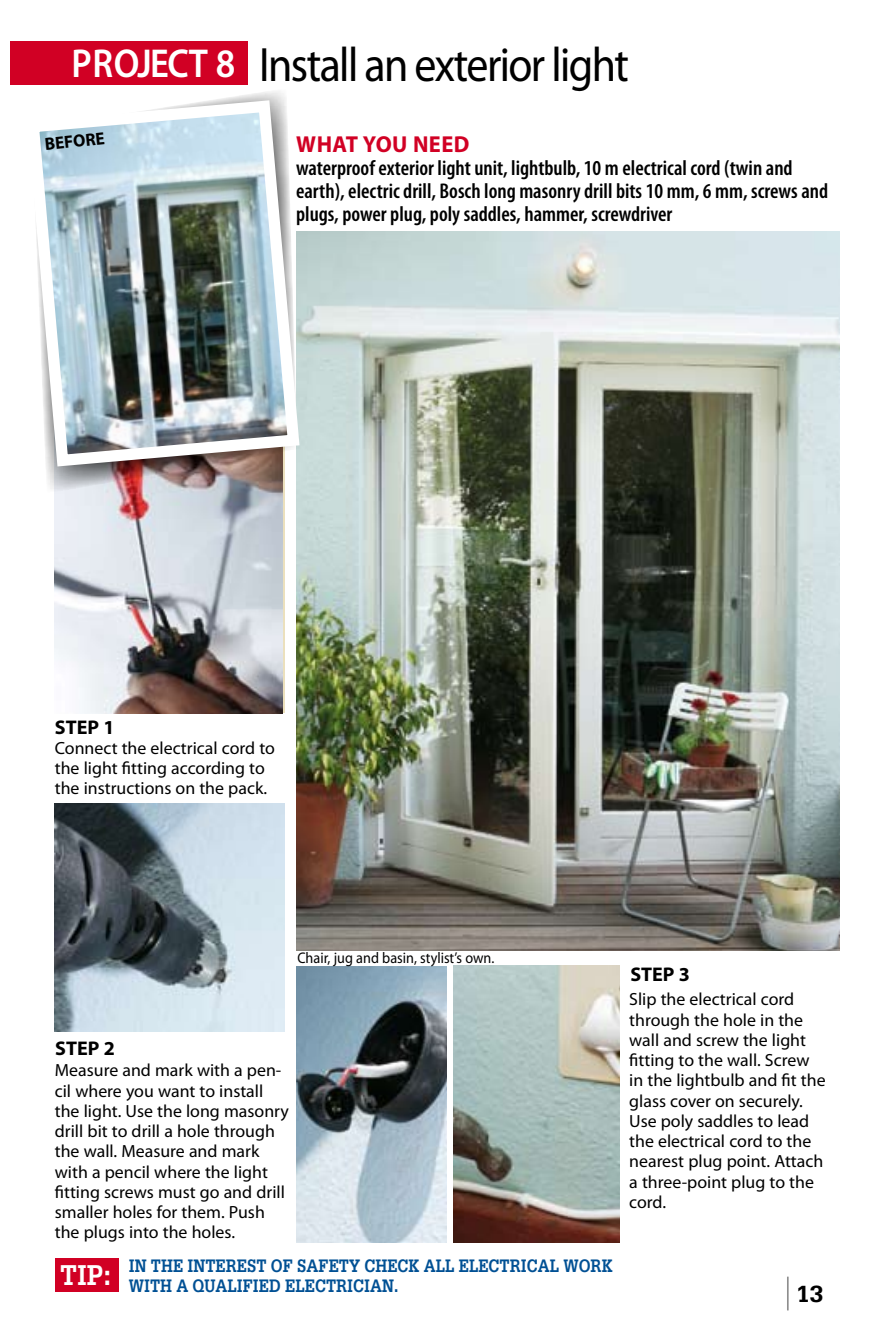
<style>
.page{position:relative;width:872px;height:1340px;background:#fff}
.page>*{position:absolute;margin:0;border:0;box-sizing:border-box;transform-origin:0 0}
.t1{font:48.38px "Myriad Pro";letter-spacing:-.035em;color:#000;scale:.91 1}
.t2{font:700 30.38px "Serifa Std";color:#fff;scale:.84 1}
.t3{font:700 24.75px "Serifa Std";color:#000}
.t4{font:700 23.18px "Myriad Pro";letter-spacing:.02em;color:#d10024}
.t5{font:600 condensed 21.38px/22.9px "Myriad Pro";color:#000}
.t6{font:700 19.8px "Myriad Pro";color:#000}
.t7{font:700 19.12px "Serifa Std";color:#005094;scale:.8 1}
.t8{font:17.55px/20.2px "Myriad Pro";color:#000}
.t9{font:700 17.55px "Myriad Pro";color:#000}
.t10{font:15.53px "Myriad Pro";color:#000;scale:.92 1}
.s1{font-weight:600;font-size:40.5px;color:#fff}
.s2{font-family:"Myriad Pro";font-weight:400;font-size:33.75px}
</style>
<div class="page">
<img style="left:296px;top:231px;width:543px;height:719px">
<div style="left:11px;top:41px;width:237px;height:43px;background:#d10024"></div>
<img style="left:54px;top:494px;width:228px;height:219px">
<img style="left:54px;top:803px;width:230px;height:228px">
<img style="left:454px;top:965px;width:166px;height:277px">
<img style="left:47px;top:91px;width:250px;height:403px">
<img style="left:36px;top:94px;width:269px;height:378px">
<img style="left:296px;top:966px;width:150px;height:276px">
<div style="left:55px;top:1258px;width:64px;height:33px;background:#d10024"></div>
<h1 class="t1" style="left:71px;top:38px;width:614px"><span class="s1">PROJEct 8</span> Install an exterior light</h1>
<p class="t9" style="left:44px;top:135px;width:42px;rotate:-6deg">BEFORE</p>
<h3 class="t4" style="left:296px;top:131px;width:175px">WHAT YOU NEED</h3>
<p class="t5" style="left:296px;top:156px;width:533px">waterproof exterior light unit, lightbulb, 10 m electrical cord (twin and earth), electric drill, Bosch long masonry drill bits 10 mm, 6 mm, screws and plugs, power plug, poly saddles, hammer, screwdriver</p>
<p class="t6" style="left:55px;top:716px;width:61px">STE P 1</p>
<p class="t8" style="left:55px;top:737px;width:222px">Connect the electrical cord to the light fitting according to the instructions on the pack.</p>
<p class="t10" style="left:297px;top:949px;width:216px">Chair, jug and basin, stylist’s own.</p>
<p class="t6" style="left:630px;top:963px;width:61px">STE P 3</p>
<p class="t6" style="left:55px;top:1037px;width:61px">STE P 2</p>
<p class="t8" style="left:55px;top:1060px;width:236px">Measure and mark with a pen&shy;cil where you want to install the light. Use the long masonry drill bit to drill a hole through the wall. Measure and mark with a pencil where the light fitting screws must go and drill smaller holes for them. Push the plugs into the holes.</p>
<h2 class="t2" style="left:60px;top:1256px;width:62px">TIP:</h2>
<p class="t7" style="left:129px;top:1254px;width:95px">IN THE INTEREST</p>
<p class="t7" style="left:271px;top:1254px;width:205px">OF SAFETY CHECK ALL</p>
<p class="t7" style="left:459px;top:1254px;width:14px">ELECTRICAL</p>
<p class="t7" style="left:563px;top:1254px;width:63px">WORK</p>
<p class="t7" style="left:129px;top:1274px;width:209px">WITH A QUALIFIED ELECTRICIAN</p>
<p class="t7" style="left:394px;top:1274px;width:7px">.</p>
<p class="t8" style="left:629px;top:989px;width:198px">Slip the electrical cord through the hole in the wall and screw the light fitting to the wall. Screw in the lightbulb and fit the glass cover on securely.<br>Use poly saddles to lead the electrical cord to the nearest plug point. Attach a three-point plug to the cord.</p>
<h3 class="t3" style="left:786px;top:1279px;width:38px"><span class="s2">|</span> 13</h3>
</div>
